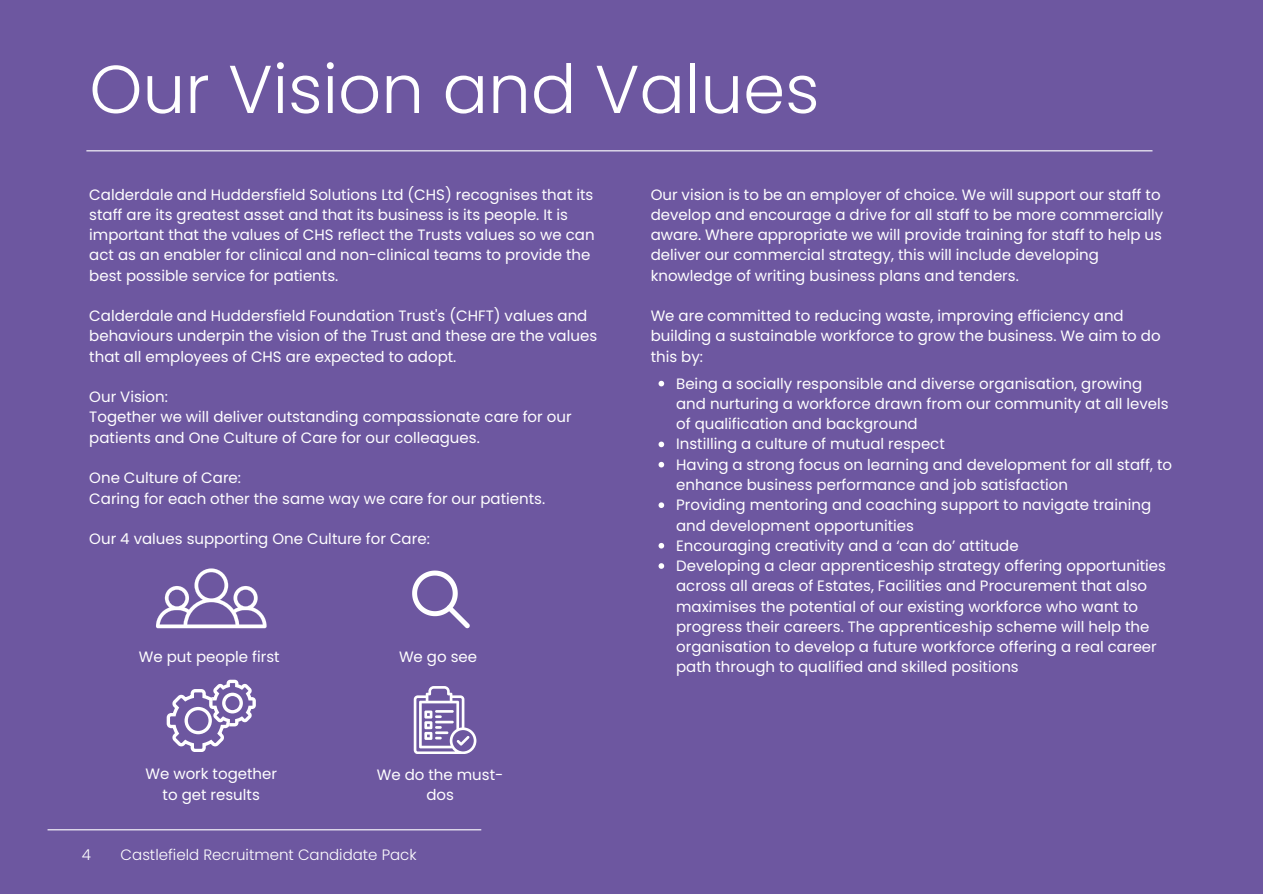
<style>
.page{position:relative;width:1263px;height:894px;background:#fff}
.page>*{position:absolute;margin:0;border:0;box-sizing:border-box;transform-origin:0 0}
.t1{font:300 67.5px "Poppins";color:#fff}
.t2{font:15px/20.2px "Poppins";color:#fff}
.t3{font:300 15px "Poppins";color:#fff}
</style>
<div class="page">
<div style="left:0;top:0;width:1263px;height:893px;background:#6d57a0"></div>
<hr style="left:48px;top:829px;width:433px;height:1px;background:#fff">
<hr style="left:86px;top:150px;width:1066px;height:1px;background:#fff">
<svg style="left:156px;top:568px;width:110px;height:60px"></svg>
<svg style="left:412px;top:570px;width:58px;height:58px"></svg>
<svg style="left:167px;top:679px;width:89px;height:72px"></svg>
<svg style="left:414px;top:686px;width:62px;height:67px"></svg>
<svg style="left:658px;top:380px;width:6px;height:6px"></svg>
<svg style="left:658px;top:441px;width:6px;height:6px"></svg>
<svg style="left:658px;top:461px;width:6px;height:6px"></svg>
<svg style="left:658px;top:502px;width:6px;height:6px"></svg>
<svg style="left:658px;top:543px;width:6px;height:5px"></svg>
<svg style="left:658px;top:563px;width:6px;height:5px"></svg>
<p class="t1" style="left:89px;top:42px;width:732px">Our Vision and Values</p>
<p class="t2" style="left:89px;top:184px;width:507px">Calderdale and Huddersfield Solutions Ltd (CHS) recognises that its staff are its greatest asset and that its business is its people. It is important that the values of CHS reflect the Trusts values so we can act as an enabler for clinical and non-clinical teams to provide the best possible service for patients.</p>
<p class="t2" style="left:89px;top:305px;width:509px">Calderdale and Huddersfield Foundation Trust's (CHFT) values and behaviours underpin the vision of the Trust and these are the values that all employees of CHS are expected to adopt.</p>
<p class="t2" style="left:89px;top:386px;width:80px">Our Vision:</p>
<p class="t2" style="left:89px;top:407px;width:484px">Together we will deliver outstanding compassionate care for our patients and One Culture of Care for our colleagues.</p>
<p class="t2" style="left:89px;top:467px;width:153px">One Culture of Care:</p>
<p class="t2" style="left:89px;top:488px;width:457px">Caring for each other the same way we care for our patients.</p>
<p class="t2" style="left:89px;top:528px;width:342px">Our 4 values supporting One Culture for Care:</p>
<p class="t2" style="left:139px;top:646px;width:142px">We put people first</p>
<p class="t2" style="left:399px;top:646px;width:80px">We go see</p>
<p class="t2" style="left:145px;top:763px;width:133px;text-align:center">We work together to get results</p>
<p class="t2" style="left:377px;top:764px;width:128px;text-align:center">We do the must&shy;dos</p>
<p class="t3" style="left:82px;top:843px;width:11px">4</p>
<p class="t3" style="left:121px;top:843px;width:298px">Castlefield Recruitment Candidate Pack</p>
<p class="t2" style="left:651px;top:184px;width:514px">Our vision is to be an employer of choice. We will support our staff to develop and encourage a drive for all staff to be more commercially aware. Where appropriate we will provide training for staff to help us deliver our commercial strategy, this will include developing knowledge of writing business plans and tenders.</p>
<p class="t2" style="left:651px;top:305px;width:511px">We are committed to reducing waste, improving efficiency and building a sustainable workforce to grow the business. We aim to do this by:</p>
<p class="t2" style="left:676px;top:373px;width:494px">Being a socially responsible and diverse organisation, growing and nurturing a workforce drawn from our community at all levels of qualification and background</p>
<p class="t2" style="left:676px;top:434px;width:270px">Instilling a culture of mutual respect</p>
<p class="t2" style="left:676px;top:454px;width:497px">Having a strong focus on learning and development for all staff, to enhance business performance and job satisfaction</p>
<p class="t2" style="left:676px;top:494px;width:476px">Providing mentoring and coaching support to navigate training and development opportunities</p>
<p class="t2" style="left:676px;top:535px;width:344px">Encouraging creativity and a ‘can do’ attitude</p>
<p class="t2" style="left:676px;top:555px;width:491px">Developing a clear apprenticeship strategy offering opportunities across all areas of Estates, Facilities and Procurement that also maximises the potential of our existing workforce who want to progress their careers. The apprenticeship scheme will help the organisation to develop a future workforce offering a real career path through to qualified and skilled positions</p>
</div>
